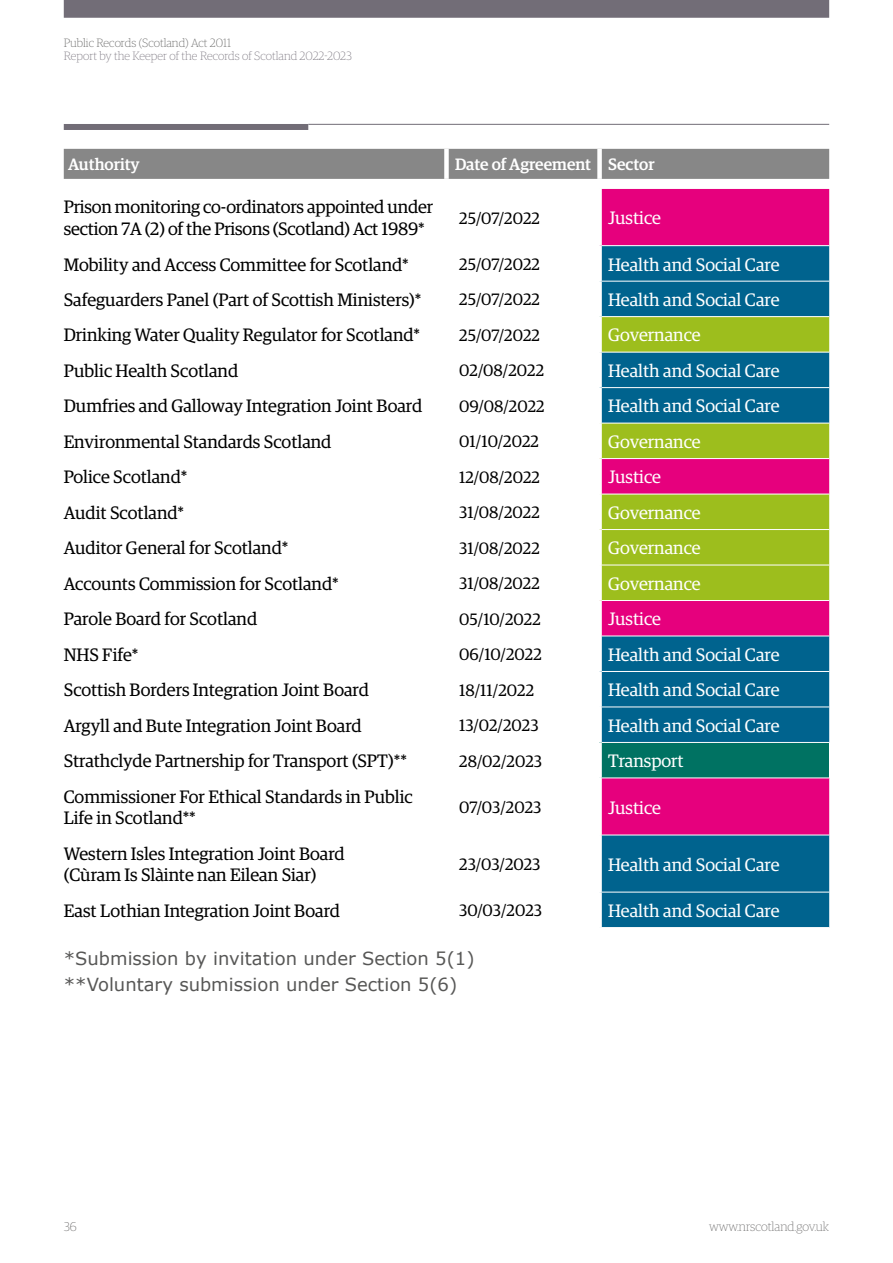
<style>
.page{position:relative;width:893px;height:1263px;background:#fff}
.page>*{position:absolute;margin:0;border:0;box-sizing:border-box;transform-origin:0 0}
.t1{font:18px/21.6px "Guardian Egyp";color:#000}
.t2{font:18px "Guardian Egyp";color:#fff}
.Body{font:18px "Verdana";color:#575756}
.Table_Text{font:16.5px "Guardian Egyp";color:#000}
.t3{font:500 16.5px "Guardian Egyp";color:#fff}
.t4{font:100 12.75px "Guardian Egyp";color:#646363}
.t5{font:100 12px "Guardian Egyp";color:#726d77}
.t6{font:100 12px "Guardian Egyp";color:#575756}
</style>
<div class="page">
<hr style="left:308px;top:124px;width:521px;height:1px;background:#726d77">
<div style="left:64px;top:0;width:765px;height:18px;background:#726d77"></div>
<div style="left:64px;top:124px;width:244px;height:6px;background:#726d77"></div>
<div style="left:64px;top:149px;width:765px;height:30px;background:#878787"></div>
<div style="left:602px;top:189px;width:227px;height:56px;background:#e6007d"></div>
<svg style="left:602px;top:246px;width:227px;height:681px;background:#3c4a8a"></svg>
<svg style="left:602px;top:317px;width:227px;height:283px;background:#7f9046"></svg>
<div style="left:600px;top:742px;width:229px;height:36px;background:#007262"></div>
<hr style="left:602px;top:316px;width:227px;height:1px;background:#fff">
<hr style="left:602px;top:352px;width:227px;height:1px;background:#fff">
<hr style="left:602px;top:423px;width:227px;height:1px;background:#fff">
<div style="left:444px;top:149px;width:5px;height:30px;background:#fff"></div>
<hr style="left:602px;top:529px;width:227px;height:1px;background:#fff">
<hr style="left:602px;top:565px;width:227px;height:1px;background:#fff">
<hr style="left:602px;top:458px;width:227px;height:1px;background:#fff">
<hr style="left:602px;top:494px;width:227px;height:1px;background:#fff">
<hr style="left:602px;top:600px;width:227px;height:1px;background:#fff">
<hr style="left:602px;top:636px;width:227px;height:1px;background:#fff">
<hr style="left:602px;top:835px;width:227px;height:1px;background:#fff">
<hr style="left:602px;top:742px;width:227px;height:1px;background:#fff">
<hr style="left:602px;top:777px;width:227px;height:1px;background:#fff">
<div style="left:597px;top:149px;width:5px;height:30px;background:#fff"></div>
<div style="left:597px;top:742px;width:5px;height:36px;background:#fff"></div>
<hr style="left:602px;top:281px;width:227px;height:1px;background:#fff">
<hr style="left:602px;top:387px;width:227px;height:1px;background:#fff">
<hr style="left:602px;top:671px;width:227px;height:1px;background:#fff">
<hr style="left:602px;top:707px;width:227px;height:1px;background:#fff">
<hr style="left:602px;top:892px;width:227px;height:1px;background:#fff">
<p class="t6" style="left:64px;top:35px;width:169px">Public Records (Scotland) Act 2011</p>
<p class="t5" style="left:64px;top:48px;width:290px">Report by the Keeper of the Records of Scotland 2022-2023</p>
<p class="t3" style="left:68px;top:153px;width:73px">Authority</p>
<p class="t3" style="left:455px;top:153px;width:138px">Date of Agreement</p>
<p class="t3" style="left:608px;top:153px;width:48px">Sector</p>
<p class="t1" style="left:64px;top:195px;width:371px">Prison monitoring co-ordinators appointed under section 7A (2) of the Prisons (Scotland) Act 1989*</p>
<p class="Table_Text" style="left:459px;top:207px;width:82px">25/07/2022</p>
<p class="t2" style="left:608px;top:206px;width:55px">Justice</p>
<p class="t1" style="left:64px;top:252px;width:347px">Mobility and Access Committee for Scotland*</p>
<p class="Table_Text" style="left:459px;top:253px;width:82px">25/07/2022</p>
<p class="t2" style="left:608px;top:252px;width:173px">Health and Social Care</p>
<p class="t1" style="left:64px;top:288px;width:359px">Safeguarders Panel (Part of Scottish Ministers)*</p>
<p class="Table_Text" style="left:459px;top:288px;width:82px">25/07/2022</p>
<p class="t2" style="left:608px;top:287px;width:173px">Health and Social Care</p>
<p class="t1" style="left:64px;top:323px;width:358px">Drinking Water Quality Regulator for Scotland*</p>
<p class="Table_Text" style="left:459px;top:324px;width:82px">25/07/2022</p>
<p class="t2" style="left:608px;top:323px;width:94px">Governance</p>
<p class="t1" style="left:64px;top:359px;width:176px">Public Health Scotland</p>
<p class="Table_Text" style="left:459px;top:359px;width:86px">02/08/2022</p>
<p class="t2" style="left:608px;top:358px;width:173px">Health and Social Care</p>
<p class="t1" style="left:64px;top:394px;width:360px">Dumfries and Galloway Integration Joint Board</p>
<p class="Table_Text" style="left:459px;top:395px;width:87px">09/08/2022</p>
<p class="t2" style="left:608px;top:394px;width:173px">Health and Social Care</p>
<p class="t1" style="left:64px;top:430px;width:269px">Environmental Standards Scotland</p>
<p class="Table_Text" style="left:459px;top:430px;width:81px">01/10/2022</p>
<p class="t2" style="left:608px;top:429px;width:94px">Governance</p>
<p class="t1" style="left:64px;top:465px;width:125px">Police Scotland*</p>
<p class="Table_Text" style="left:459px;top:466px;width:82px">12/08/2022</p>
<p class="t2" style="left:608px;top:465px;width:55px">Justice</p>
<p class="t1" style="left:64px;top:501px;width:122px">Audit Scotland*</p>
<p class="Table_Text" style="left:459px;top:501px;width:82px">31/08/2022</p>
<p class="t2" style="left:608px;top:500px;width:94px">Governance</p>
<p class="t1" style="left:64px;top:536px;width:226px">Auditor General for Scotland*</p>
<p class="Table_Text" style="left:459px;top:537px;width:82px">31/08/2022</p>
<p class="t2" style="left:608px;top:536px;width:94px">Governance</p>
<p class="t1" style="left:64px;top:572px;width:276px">Accounts Commission for Scotland*</p>
<p class="Table_Text" style="left:459px;top:572px;width:82px">31/08/2022</p>
<p class="t2" style="left:608px;top:571px;width:94px">Governance</p>
<p class="t1" style="left:64px;top:607px;width:195px">Parole Board for Scotland</p>
<p class="Table_Text" style="left:459px;top:608px;width:83px">05/10/2022</p>
<p class="t2" style="left:608px;top:607px;width:55px">Justice</p>
<p class="t1" style="left:64px;top:643px;width:76px">NHS Fife*</p>
<p class="Table_Text" style="left:459px;top:643px;width:84px">06/10/2022</p>
<p class="t2" style="left:608px;top:642px;width:173px">Health and Social Care</p>
<p class="t1" style="left:64px;top:678px;width:307px">Scottish Borders Integration Joint Board</p>
<p class="Table_Text" style="left:459px;top:679px;width:76px">18/11/2022</p>
<p class="t2" style="left:608px;top:678px;width:173px">Health and Social Care</p>
<p class="t1" style="left:64px;top:714px;width:299px">Argyll and Bute Integration Joint Board</p>
<p class="Table_Text" style="left:459px;top:714px;width:81px">13/02/2023</p>
<p class="t2" style="left:608px;top:713px;width:173px">Health and Social Care</p>
<p class="t1" style="left:64px;top:749px;width:345px">Strathclyde Partnership for Transport (SPT)**</p>
<p class="Table_Text" style="left:459px;top:750px;width:84px">28/02/2023</p>
<p class="t2" style="left:608px;top:749px;width:77px">Transport</p>
<p class="t1" style="left:64px;top:785px;width:350px">Commissioner For Ethical Standards in Public<br>Life in Scotland**</p>
<p class="Table_Text" style="left:459px;top:796px;width:84px">07/03/2023</p>
<p class="t2" style="left:608px;top:795px;width:55px">Justice</p>
<p class="t1" style="left:64px;top:842px;width:282px">Western Isles Integration Joint Board (Cùram Is Slàinte nan Eilean Siar)</p>
<p class="Table_Text" style="left:459px;top:853px;width:83px">23/03/2023</p>
<p class="t2" style="left:608px;top:852px;width:173px">Health and Social Care</p>
<p class="t1" style="left:64px;top:899px;width:278px">East Lothian Integration Joint Board</p>
<p class="Table_Text" style="left:459px;top:899px;width:84px">30/03/2023</p>
<p class="t2" style="left:608px;top:898px;width:173px">Health and Social Care</p>
<p class="Body" style="left:64px;top:946px;width:412px">*Submission by invitation under Section 5(1)</p>
<p class="Body" style="left:64px;top:972px;width:395px">**Voluntary submission under Section 5(6)</p>
<p class="t4" style="left:64px;top:1218px;width:15px">36</p>
<p class="t4" style="left:709px;top:1218px;width:122px">www.nrscotland.gov.uk</p>
</div>
